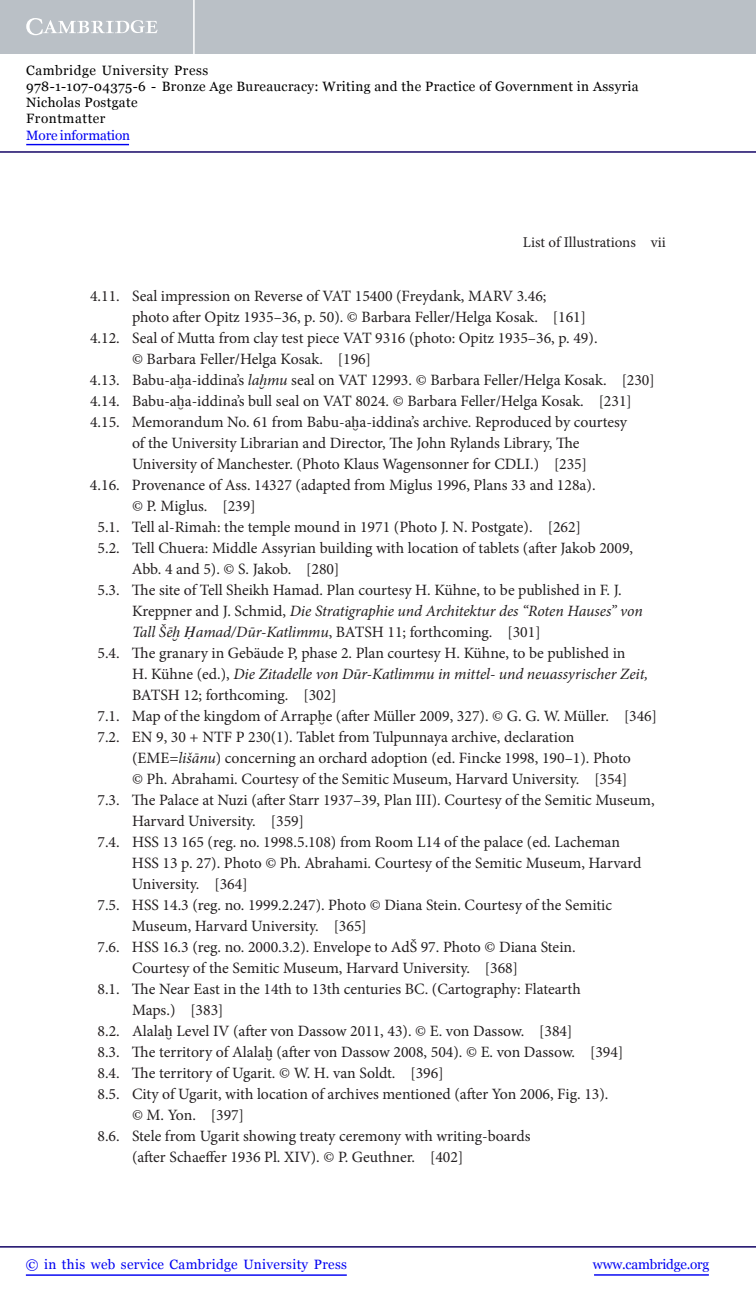
<style>
.page{position:relative;width:756px;height:1298px;background:#fff}
.page>*{position:absolute;margin:0;border:0;box-sizing:border-box;transform-origin:0 0}
.t1{font:15.75px "Minion Pro";color:#231f20}
.t2{font:italic 15.75px "Minion Pro";letter-spacing:-.01em;color:#231f20}
.t3{font:15px "Minion Pro";color:#231f20}
.t4{font:13.5px/16.2px "Georgia";letter-spacing:.025em;color:#000}
.t5{font:13.5px "Georgia";letter-spacing:.025em;color:#0000f1}
.t6{font:13.5px "Georgia";letter-spacing:-.015em;color:#0000f1}
.t7{font:13.5px "Georgia";letter-spacing:-.01em;color:#0000f1}
.s1{font-size:15px}
.s2{font-family:"Semiramis Unicode"}
.s3{font-style:italic}
.s4{font-family:"Semiramis Unicode";font-style:italic}
.s5{font-style:normal}
</style>
<div class="page">
<div style="left:0;top:0;width:756px;height:54px;background:#bac0c6"></div>
<svg style="left:26px;top:18px;width:132px;height:17px"></svg>
<hr style="left:193px;top:0;width:2px;height:54px;background:#fff">
<hr style="left:0;top:151px;width:756px;height:2px;background:#150666">
<hr style="left:594px;top:1274px;width:115px;height:1px;background:#0000f1">
<hr style="left:0;top:1246px;width:756px;height:1px;background:#150666">
<hr style="left:26px;top:1274px;width:321px;height:1px;background:#0000f1">
<hr style="left:26px;top:144px;width:103px;height:1px;background:#0000f1">
<p class="t4" style="left:26px;top:62px;width:614px">Cambridge University Press<br>978-1-107-04375-6 - Bronze Age Bureaucracy: Writing and the Practice of Government in Assyria Nicholas Postgate<br>Frontmatter</p>
<p class="t7" style="left:26px;top:127px;width:105px">More information</p>
<p class="t3" style="left:523px;top:236px;width:144px">List of Illustrations vii</p>
<p class="t1" style="left:90px;top:289px;width:458px">4.11. Seal impression on Reverse of VAT 15400 (Freydank, MARV 3.46;</p>
<p class="t1" style="left:132px;top:310px;width:455px">photo after Opitz 1935–36, p. 50). © Barbara Feller/Helga Kosak. <span class="s1">[</span>161<span class="s1">]</span></p>
<p class="t1" style="left:90px;top:331px;width:509px">4.12. Seal of Mutta from clay test piece VAT 9316 (photo: Opitz 1935–36, p. 49).</p>
<p class="t1" style="left:132px;top:352px;width:240px">© Barbara Feller/Helga Kosak. <span class="s1">[</span>196<span class="s1">]</span></p>
<p class="t1" style="left:90px;top:373px;width:566px">4.13. Babu-a <span class="s2">ḫ</span> a-iddina’s <span class="s3">la</span> <span class="s4">ḫ</span> <span class="s3">mu</span> seal on VAT 12993. © Barbara Feller/Helga Kosak. <span class="s1">[</span>230<span class="s1">]</span></p>
<p class="t1" style="left:90px;top:394px;width:543px">4.14. Babu-a <span class="s2">ḫ</span> a-iddina’s bull seal on VAT 8024. © Barbara Feller/Helga Kosak. <span class="s1">[</span>231<span class="s1">]</span></p>
<p class="t1" style="left:90px;top:415px;width:539px">4.15. Memorandum No. 61 from Babu-a <span class="s2">ḫ</span> a-iddina’s archive. Reproduced by courtesy</p>
<p class="t1" style="left:132px;top:436px;width:449px">of the University Librarian and Director, The John Rylands Library, The</p>
<p class="t1" style="left:132px;top:457px;width:457px">University of Manchester. (Photo Klaus Wagensonner for CDLI.) <span class="s1">[</span>235<span class="s1">]</span></p>
<p class="t1" style="left:90px;top:478px;width:507px">4.16. Provenance of Ass. 14327 (adapted from Miglus 1996, Plans 33 and 128a).</p>
<p class="t1" style="left:132px;top:499px;width:125px">© P. Miglus. <span class="s1">[</span>239<span class="s1">]</span></p>
<p class="t1" style="left:97px;top:520px;width:485px">5.1. Tell al-Rimah: the temple mound in 1971 (Photo J. N. Postgate). <span class="s1">[</span>262<span class="s1">]</span></p>
<p class="t1" style="left:97px;top:541px;width:537px">5.2. Tell Chuera: Middle Assyrian building with location of tablets (after Jakob 2009,</p>
<p class="t1" style="left:132px;top:562px;width:209px">Abb. 4 and 5). © S. Jakob. <span class="s1">[</span>280<span class="s1">]</span></p>
<p class="t1" style="left:98px;top:583px;width:526px">5.3. The site of Tell Sheikh Hamad. Plan courtesy H. K ü hne, to be published in F. J.</p>
<p class="t2" style="left:132px;top:604px;width:512px"><span class="s5">Kreppner and J. Schmid,</span> Die Stratigraphie und Architektur des “Roten Hauses” von</p>
<p class="t1" style="left:132px;top:625px;width:410px"><span class="s3">Tall Šē</span> <span class="s4">ḫ Ḥ</span> <span class="s3">amad/D ū r-Katlimmu</span> , BATSH 11; forthcoming. <span class="s1">[</span>301<span class="s1">]</span></p>
<p class="t1" style="left:98px;top:646px;width:530px">5.4. The granary in Geb ä ude P, phase 2. Plan courtesy H. K ü hne, to be published in</p>
<p class="t2" style="left:132px;top:667px;width:518px"><span class="s5">H. K ü hne (ed.),</span> Die Zitadelle von D ū r-Katlimmu in mittel- und neuassyrischer Zeit,</p>
<p class="t1" style="left:132px;top:688px;width:206px">BATSH 12; forthcoming. <span class="s1">[</span>302<span class="s1">]</span></p>
<p class="t1" style="left:98px;top:709px;width:561px">7.1. Map of the kingdom of Arrap <span class="s2">ḫ</span> e (after M ü ller 2009, 327). © G. G. W. M ü ller. <span class="s1">[</span>346<span class="s1">]</span></p>
<p class="t1" style="left:97px;top:730px;width:478px">7.2. EN 9, 30 + NTF P 230(1). Tablet from Tulpunnaya archive, declaration</p>
<p class="t1" style="left:132px;top:751px;width:500px">(EME= <span class="s3">li šā nu</span> ) concerning an orchard adoption (ed. Fincke 1998, 190–1). Photo</p>
<p class="t1" style="left:132px;top:772px;width:497px">© Ph. Abrahami. Courtesy of the Semitic Museum, Harvard University. <span class="s1">[</span>354<span class="s1">]</span></p>
<p class="t1" style="left:97px;top:793px;width:559px">7.3. The Palace at Nuzi (after Starr 1937–39, Plan III). Courtesy of the Semitic Museum,</p>
<p class="t1" style="left:132px;top:814px;width:173px">Harvard University. <span class="s1">[</span>359<span class="s1">]</span></p>
<p class="t1" style="left:97px;top:835px;width:524px">7.4. HSS 13 165 (reg. no. 1998.5.108) from Room L14 of the palace (ed. Lacheman</p>
<p class="t1" style="left:132px;top:856px;width:511px">HSS 13 p. 27). Photo © Ph. Abrahami. Courtesy of the Semitic Museum, Harvard</p>
<p class="t1" style="left:132px;top:877px;width:117px">University. <span class="s1">[</span>364<span class="s1">]</span></p>
<p class="t1" style="left:97px;top:898px;width:516px">7.5. HSS 14.3 (reg. no. 1999.2.247). Photo © Diana Stein. Courtesy of the Semitic</p>
<p class="t1" style="left:132px;top:919px;width:236px">Museum, Harvard University. <span class="s1">[</span>365<span class="s1">]</span></p>
<p class="t1" style="left:98px;top:940px;width:480px">7.6. HSS 16.3 (reg. no. 2000.3.2). Envelope to Ad Š 97. Photo © Diana Stein.</p>
<p class="t1" style="left:132px;top:961px;width:387px">Courtesy of the Semitic Museum, Harvard University. <span class="s1">[</span>368<span class="s1">]</span></p>
<p class="t1" style="left:98px;top:982px;width:485px">8.1. The Near East in the 14th to 13th centuries BC. (Cartography: Flatearth</p>
<p class="t1" style="left:132px;top:1003px;width:93px">Maps.) <span class="s1">[</span>383<span class="s1">]</span></p>
<p class="t1" style="left:97px;top:1024px;width:476px">8.2. Alala <span class="s2">ḫ</span> Level IV (after von Dassow 2011, 43). © E. von Dassow. <span class="s1">[</span>384<span class="s1">]</span></p>
<p class="t1" style="left:98px;top:1045px;width:527px">8.3. The territory of Alala <span class="s2">ḫ</span> (after von Dassow 2008, 504). © E. von Dassow. <span class="s1">[</span>394<span class="s1">]</span></p>
<p class="t1" style="left:98px;top:1066px;width:348px">8.4. The territory of Ugarit. © W. H. van Soldt. <span class="s1">[</span>396<span class="s1">]</span></p>
<p class="t1" style="left:98px;top:1087px;width:513px">8.5. City of Ugarit, with location of archives mentioned (after Yon 2006, Fig. 13).</p>
<p class="t1" style="left:132px;top:1108px;width:113px">© M. Yon. <span class="s1">[</span>397<span class="s1">]</span></p>
<p class="t1" style="left:98px;top:1129px;width:434px">8.6. Stele from Ugarit showing treaty ceremony with writing-boards</p>
<p class="t1" style="left:132px;top:1150px;width:333px">(after Schaeffer 1936 Pl. XIV). © P. Geuthner. <span class="s1">[</span>402<span class="s1">]</span></p>
<p class="t5" style="left:26px;top:1256px;width:323px">© in this web service Cambridge University Press</p>
<p class="t6" style="left:593px;top:1256px;width:118px">www.cambridge.org</p>
</div>
